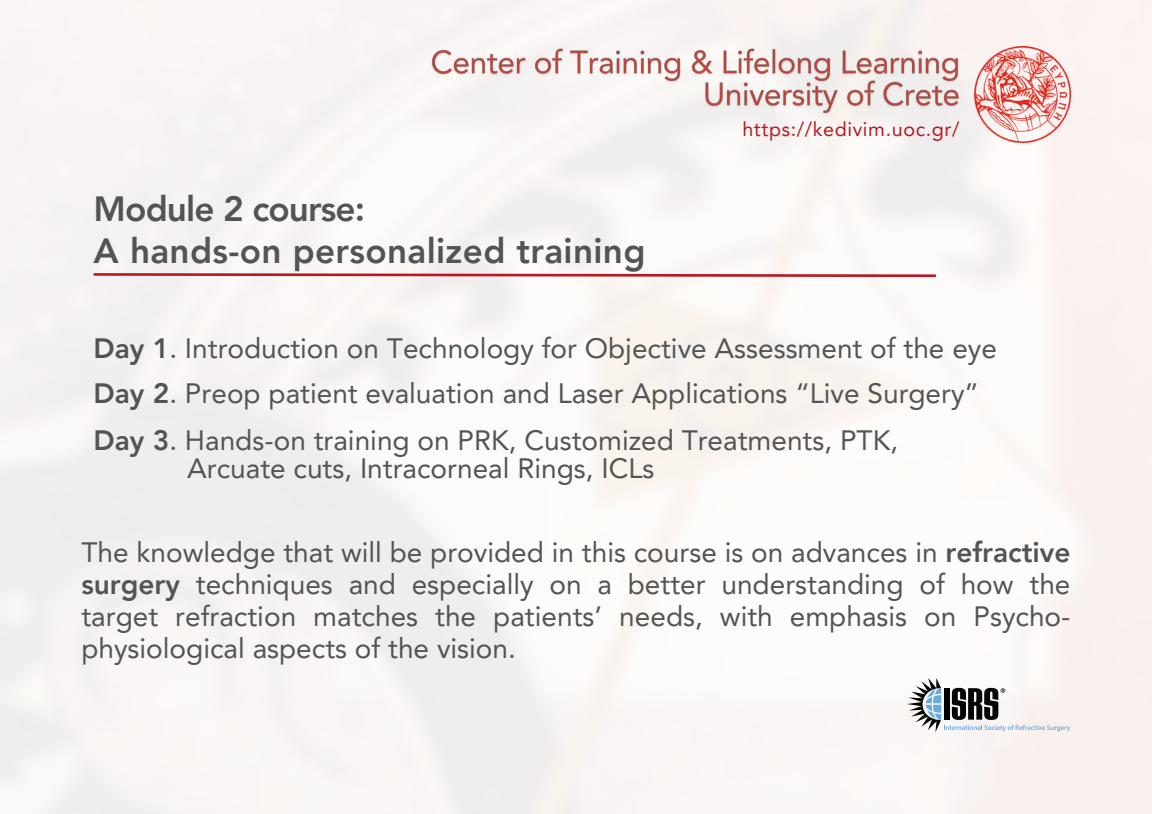
<style>
.page{position:relative;width:1152px;height:814px;background:#fff}
.page>*{position:absolute;margin:0;border:0;box-sizing:border-box;transform-origin:0 0}
.t1{font:800 35px/41.3px "Avenir LT Pro";letter-spacing:.01em;color:#545454}
.t2{font:28px/32.2px "Avenir LT Pro";color:#545454}
.t3{font:19.69px "Avenir LT Pro";letter-spacing:.03em;color:#b81823}
.s1{font-weight:800}
</style>
<div class="page">
<img style="left:0;top:0;width:1151px;height:814px">
<svg style="left:91px;top:272px;width:847px;height:6px"></svg>
<img style="left:973px;top:47px;width:97px;height:95px">
<img style="left:429px;top:46px;width:533px;height:71px">
<svg style="left:906px;top:678px;width:163px;height:54px"></svg>
<p class="t1" style="left:94px;top:192px;width:553px">Module 2 course:<br>A hands-on personalized training</p>
<p class="t3" style="left:742px;top:121px;width:218px">https://kedivim.uoc.gr/</p>
<p class="t2" style="left:94px;top:329px;width:904px;line-height:44.6px"><span class="s1">Day 1</span>. Introduction on Technology for Objective Assessment of the eye<br><span class="s1">Day 2</span>. Preop patient evaluation and Laser Applications “Live Surgery”</p>
<p class="t2" style="left:187px;top:429px;width:712px;line-height:28.2px;text-indent:-93px"><span class="s1">Day 3</span>. Hands-on training on PRK, Customized Treatments, PTK,<br>Arcuate cuts, Intracorneal Rings, ICLs</p>
<p class="t2" style="left:81px;top:538px;width:990px;text-align:justify">The knowledge that will be provided in this course is on advances in <span class="s1">refractive surgery</span> techniques and especially on a better understanding of how the target refraction matches the patients’ needs, with emphasis on Psycho&shy;physiological aspects of the vision.</p>
</div>
